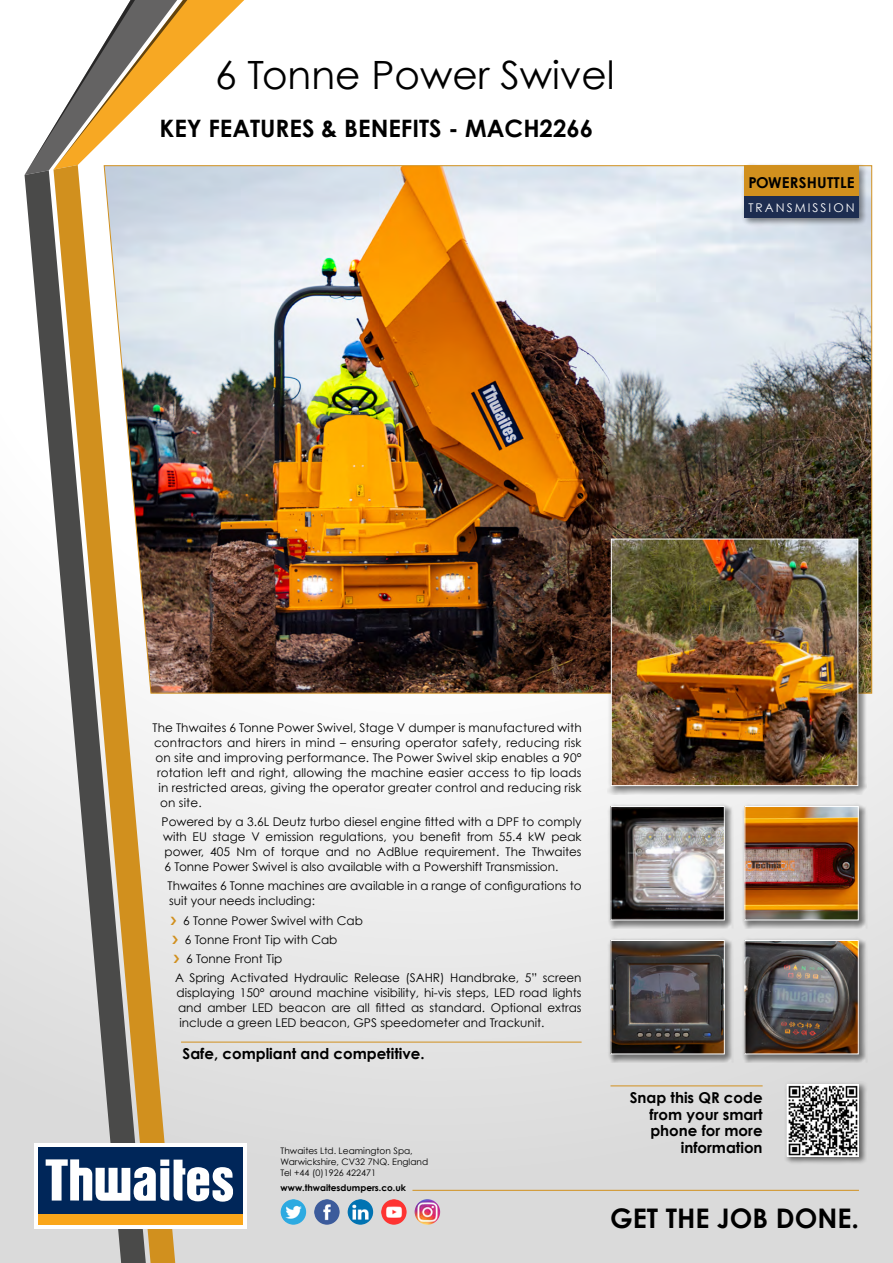
<style>
.page{position:relative;width:893px;height:1263px;background:#fff}
.page>*{position:absolute;margin:0;border:0;box-sizing:border-box;transform-origin:0 0}
.t1{font:39px "Century Gothic";color:#000}
.t2{font:700 27px "Century Gothic";color:#000}
.t3{font:700 24px "Century Gothic";color:#000}
.t4{font:700 15px/16.5px "Century Gothic";color:#000;text-align:right}
.t5{font:12px/15px "Century Gothic";letter-spacing:.005em;color:#000;text-align:justify}
.t6{font:12px "Century Gothic";letter-spacing:.17em;color:#fff}
.t7{font:9px/10.8px "Century Gothic";color:#000}
.t8{font:700 9px "Century Gothic";color:#000}
</style>
<div class="page">
<div style="left:0;top:0;width:893px;height:1263px;background:linear-gradient(to bottom,#fff,#ddd)"></div>
<svg style="left:146px;top:694px;width:29px;height:569px;fill:#e8e8e8"></svg>
<svg style="left:25px;top:175px;width:121px;height:1088px"></svg>
<svg style="left:25px;top:0;width:219px;height:175px"></svg>
<div style="left:34px;top:1143px;width:213px;height:86px;background:#fff"></div>
<div style="left:38px;top:1214px;width:204px;height:11px;background:#faa61a"></div>
<div style="left:38px;top:1148px;width:204px;height:66px;background:#002659"></div>
<svg style="left:46px;top:1159px;width:187px;height:43px"></svg>
<img style="left:281px;top:1199px;width:25px;height:26px;border-radius:13px">
<img style="left:314px;top:1199px;width:26px;height:26px;border-radius:13px">
<img style="left:348px;top:1199px;width:25px;height:26px;border-radius:13px">
<img style="left:381px;top:1199px;width:26px;height:26px;border-radius:13px">
<img style="left:415px;top:1199px;width:25px;height:26px;border-radius:13px">
<div style="left:741px;top:803px;width:127px;height:126px;background:#000;opacity:.5"></div>
<img style="left:746px;top:808px;width:111px;height:110px">
<div style="left:744px;top:806px;width:115px;height:114px;border:1px solid #fff"></div>
<div style="left:607px;top:803px;width:127px;height:126px;background:#000;opacity:.5"></div>
<img style="left:612px;top:808px;width:111px;height:110px">
<div style="left:610px;top:806px;width:115px;height:114px;border:1px solid #fff"></div>
<div style="left:741px;top:937px;width:127px;height:126px;background:#000;opacity:.5"></div>
<img style="left:746px;top:942px;width:111px;height:110px">
<div style="left:744px;top:940px;width:115px;height:114px;border:1px solid #fff"></div>
<div style="left:607px;top:937px;width:127px;height:126px;background:#000;opacity:.5"></div>
<img style="left:612px;top:942px;width:111px;height:110px">
<div style="left:610px;top:940px;width:115px;height:114px;border:1px solid #fff"></div>
<div style="left:784px;top:1081px;width:83px;height:84px;background:#000;opacity:.5"></div>
<img style="left:789px;top:1086px;width:68px;height:69px">
<div style="left:787px;top:1084px;width:72px;height:73px;border:1px solid #fff"></div>
<hr style="left:412px;top:1190px;width:447px;height:1px;background:#d1901e">
<img style="left:103px;top:165px;width:769px;height:529px">
<div style="left:608px;top:535px;width:259px;height:260px;background:#000;opacity:.5"></div>
<img style="left:613px;top:541px;width:243px;height:243px">
<div style="left:611px;top:539px;width:247px;height:247px;border:1px solid #fff"></div>
<hr style="left:610px;top:1085px;width:153px;height:1px;background:#d1901e">
<hr style="left:181px;top:1042px;width:401px;height:1px;background:#d1901e">
<div style="left:741px;top:162px;width:126px;height:65px;background:#000;opacity:.5"></div>
<div style="left:744px;top:165px;width:115px;height:31px;background:#d1901e"></div>
<div style="left:744px;top:196px;width:115px;height:22px;background:#1d2d50"></div>
<svg style="left:171px;top:916px;width:5px;height:9px"></svg>
<svg style="left:172px;top:935px;width:6px;height:9px"></svg>
<svg style="left:174px;top:955px;width:5px;height:8px"></svg>
<h1 class="t1" style="left:215px;top:51px;width:401px">6 Tonne Power Swivel</h1>
<h3 class="t3" style="left:159px;top:113px;width:435px">KEY FEATURES &amp; BENEFITS - MACH2266</h3>
<p class="t4" style="left:748px;top:174px;width:108px">POWERSHUTTLE</p>
<p class="t6" style="left:748px;top:200px;width:108px">TRANSMISSION</p>
<p class="t5" style="left:153px;top:720px;width:431px">The Thwaites 6 Tonne Power Swivel, Stage V dumper is manufactured with</p>
<p class="t5" style="left:154px;top:735px;width:429px">contractors and hirers in mind – ensuring operator safety, reducing risk</p>
<p class="t5" style="left:156px;top:750px;width:428px">on site and improving performance. The Power Swivel skip enables a 90°</p>
<p class="t5" style="left:157px;top:765px;width:426px">rotation left and right, allowing the machine easier access to tip loads</p>
<p class="t5" style="left:159px;top:780px;width:425px">in restricted areas, giving the operator greater control and reducing risk</p>
<p class="t5" style="left:160px;top:795px;width:43px">on site.</p>
<p class="t5" style="left:162px;top:814px;width:421px">Powered by a 3.6L Deutz turbo diesel engine fitted with a DPF to comply with EU stage V emission regulations, you benefit from 55.4 kW peak power, 405 Nm of torque and no AdBlue requirement. The Thwaites 6 Tonne Power Swivel is also available with a Powershift Transmission.</p>
<p class="t5" style="left:168px;top:878px;width:416px">Thwaites 6 Tonne machines are available in a range of configurations to suit your needs including:</p>
<p class="t5" style="left:183px;top:913px;width:181px">6 Tonne Power Swivel with Cab</p>
<p class="t5" style="left:185px;top:932px;width:154px">6 Tonne Front Tip with Cab</p>
<p class="t5" style="left:186px;top:951px;width:98px">6 Tonne Front Tip</p>
<p class="t5" style="left:175px;top:970px;width:408px">A Spring Activated Hydraulic Release (SAHR) Handbrake, 5” screen</p>
<p class="t5" style="left:177px;top:985px;width:407px">displaying 150° around machine visibility, hi-vis steps, LED road lights and amber LED beacon are all fitted as standard. Optional extras include a green LED beacon, GPS speedometer and Trackunit.</p>
<p class="t4" style="left:183px;top:1045px;width:244px">Safe, compliant and competitive.</p>
<p class="t7" style="left:281px;top:1145px;width:149px">Thwaites Ltd. Leamington Spa,<br>Warwickshire, CV32 7NQ. England<br>Tel +44 (0)1926 422471</p>
<p class="t8" style="left:281px;top:1182px;width:127px">www.thwaitesdumpers.co.uk</p>
<p class="t4" style="left:630px;top:1089px;width:134px">Snap this QR code from your smart phone for more information</p>
<h2 class="t2" style="left:610px;top:1201px;width:250px">GET THE JOB DONE.</h2>
</div>
